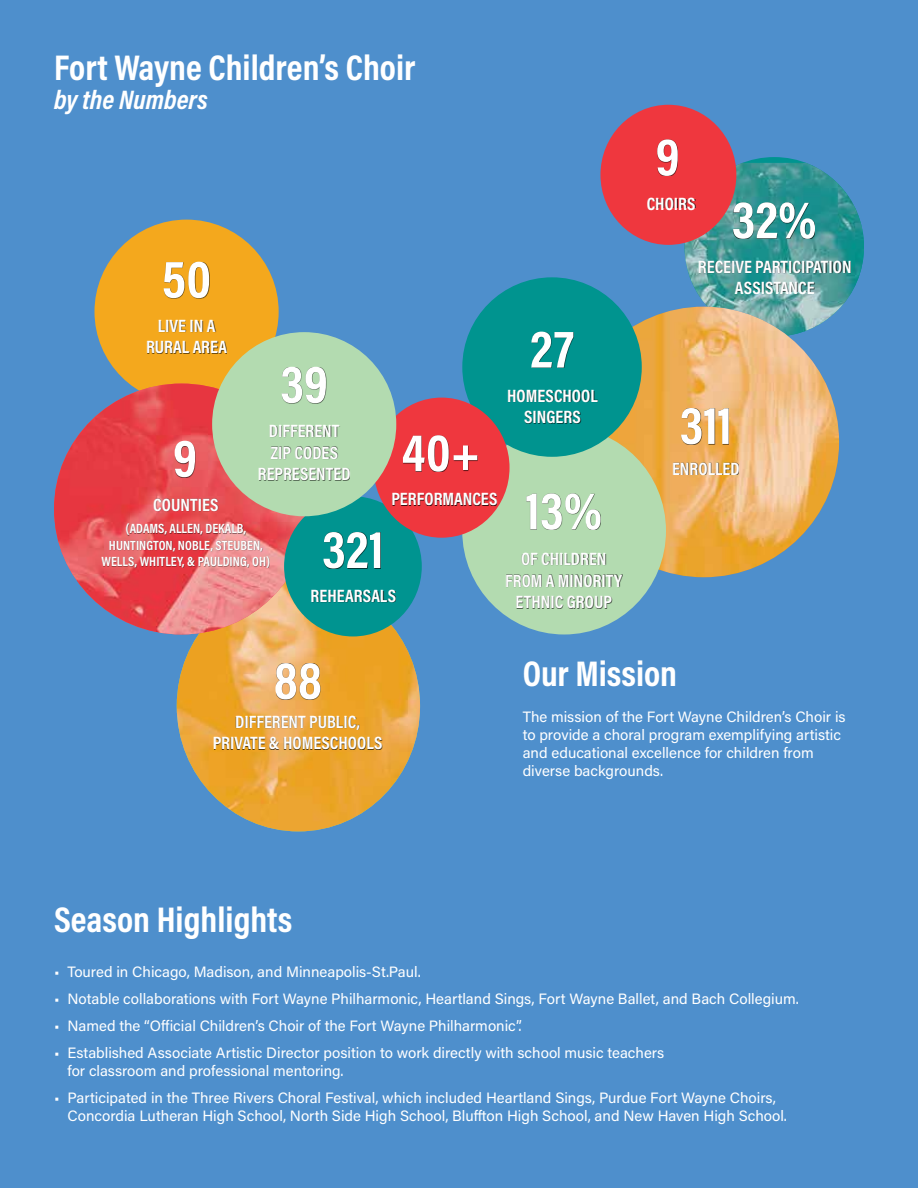
<style>
.page{position:relative;width:918px;height:1188px;background:#fff}
.page>*{position:absolute;margin:0;border:0;box-sizing:border-box;transform-origin:0 0}
.t1{font:700 54px "Acumin Pro Cond";letter-spacing:.005em;color:#fff}
.t2{font:700 36px "Acumin Pro Cond";color:#fff}
.t3{font:italic 700 27px "Acumin Pro Cond";color:#fff}
.t4{font:700 18px/21.6px "Acumin Pro Cond";color:#fff;text-align:center}
.t5{font:15px/18px "Acumin Pro";color:#fff}
.t6{font:700 13.5px/16.2px "Acumin Pro Cond";color:#fff;text-align:center}
</style>
<div class="page">
<div style="left:2px;top:0;width:916px;height:1188px;background:#4e8fcc"></div>
<svg style="left:0;top:0;width:191px;height:1188px"></svg>
<img style="left:685px;top:163px;width:179px;height:174px">
<div style="left:733px;top:202px;width:82px;height:37px;background:#000;opacity:.75"></div>
<div style="left:699px;top:262px;width:152px;height:30px;background:#000;opacity:.75"></div>
<div style="left:95px;top:220px;width:184px;height:184px;background:#f4a81d;border-radius:50%"></div>
<div style="left:164px;top:262px;width:45px;height:36px;background:#000;opacity:.75"></div>
<div style="left:147px;top:321px;width:80px;height:33px;background:#000;opacity:.75"></div>
<img style="left:568px;top:307px;width:271px;height:270px;border-radius:135px">
<div style="left:681px;top:408px;width:48px;height:37px;background:#000;opacity:.75"></div>
<div style="left:673px;top:462px;width:66px;height:13px;background:#000;opacity:.75"></div>
<div style="left:462px;top:427px;width:204px;height:207px;background:#b3dbb0;border-radius:50%"></div>
<div style="left:527px;top:494px;width:74px;height:36px;background:#000;opacity:.75"></div>
<div style="left:506px;top:554px;width:117px;height:55px;background:#000;opacity:.75"></div>
<div style="left:462px;top:277px;width:180px;height:180px;background:#00948f;border-radius:50%"></div>
<div style="left:532px;top:332px;width:42px;height:36px;background:#000;opacity:.75"></div>
<div style="left:508px;top:391px;width:90px;height:33px;background:#000;opacity:.75"></div>
<img style="left:177px;top:585px;width:243px;height:246px">
<div style="left:276px;top:663px;width:45px;height:37px;background:#000;opacity:.75"></div>
<div style="left:214px;top:717px;width:168px;height:33px;background:#000;opacity:.75"></div>
<img style="left:54px;top:384px;width:255px;height:250px">
<div style="left:175px;top:441px;width:20px;height:36px;background:#000;opacity:.75"></div>
<div style="left:102px;top:499px;width:168px;height:69px;background:#000;opacity:.5"></div>
<div style="left:284px;top:496px;width:138px;height:140px;background:#009490;border-radius:50%"></div>
<div style="left:324px;top:532px;width:57px;height:37px;background:#000;opacity:.75"></div>
<div style="left:312px;top:591px;width:84px;height:12px;background:#000;opacity:.75"></div>
<div style="left:374px;top:398px;width:136px;height:140px;background:#ef373e;border-radius:50%"></div>
<div style="left:403px;top:435px;width:75px;height:37px;background:#000;opacity:.75"></div>
<div style="left:393px;top:495px;width:104px;height:11px;background:#000;opacity:.75"></div>
<div style="left:600px;top:105px;width:136px;height:140px;background:#ef373e;border-radius:50%"></div>
<div style="left:657px;top:140px;width:21px;height:36px;background:#000;opacity:.75"></div>
<div style="left:648px;top:199px;width:47px;height:9px;background:#000;opacity:.75"></div>
<div style="left:212px;top:332px;width:184px;height:184px;background:#b3dbb0;border-radius:50%"></div>
<div style="left:282px;top:367px;width:44px;height:36px;background:#000;opacity:.75"></div>
<div style="left:259px;top:426px;width:91px;height:54px;background:#000;opacity:.75"></div>
<h2 class="t2" style="left:54px;top:44px;width:363px">Fort Wayne Children’s Choir</h2>
<h3 class="t3" style="left:54px;top:82px;width:155px">by the Numbers</h3>
<h1 class="t1" style="left:162px;top:243px;width:51px">50</h1>
<p class="t4" style="left:146px;top:314px;width:83px">LIVE IN A<br>RURAL AREA</p>
<h1 class="t1" style="left:280px;top:348px;width:49px">39</h1>
<p class="t4" style="left:258px;top:419px;width:94px">DIFFERENT<br>ZIP CODES<br>REPRESENTED</p>
<h1 class="t1" style="left:402px;top:417px;width:80px">40+</h1>
<p class="t4" style="left:391px;top:488px;width:108px">PERFORMANCES</p>
<h1 class="t1" style="left:173px;top:422px;width:26px">9</h1>
<p class="t4" style="left:153px;top:493px;width:67px">COUNTIES</p>
<p class="t6" style="left:101px;top:520px;width:170px">(ADAMS, ALLEN, DEKALB,<br>HUNTINGTON, NOBLE, STEUBEN,<br>WELLS, WHITLEY, &amp; PAULDING, OH)</p>
<h1 class="t1" style="left:322px;top:514px;width:63px">321</h1>
<p class="t4" style="left:311px;top:585px;width:87px">REHEARSALS</p>
<h1 class="t1" style="left:530px;top:313px;width:45px">27</h1>
<p class="t4" style="left:507px;top:384px;width:92px">HOMESCHOOL<br>SINGERS</p>
<h1 class="t1" style="left:525px;top:475px;width:79px">13%</h1>
<p class="t4" style="left:505px;top:548px;width:119px">OF CHILDREN<br>FROM A MINORITY<br>ETHNIC GROUP</p>
<h1 class="t1" style="left:656px;top:121px;width:26px">9</h1>
<p class="t4" style="left:647px;top:192px;width:50px">CHOIRS</p>
<h1 class="t1" style="left:732px;top:184px;width:86px">32%</h1>
<p class="t4" style="left:698px;top:255px;width:155px">RECEIVE PARTICIPATION</p>
<p class="t4" style="left:735px;top:277px;width:81px">ASSISTANCE</p>
<h1 class="t1" style="left:680px;top:390px;width:54px">311</h1>
<p class="t4" style="left:672px;top:457px;width:69px">ENROLLED</p>
<h1 class="t1" style="left:274px;top:645px;width:50px">88</h1>
<p class="t4" style="left:213px;top:710px;width:171px">DIFFERENT PUBLIC,<br>PRIVATE &amp; HOMESCHOOLS</p>
<h2 class="t2" style="left:523px;top:650px;width:156px">Our Mission</h2>
<p class="t5" style="left:523px;top:707px;width:324px">The mission of the Fort Wayne Children’s Choir is to provide a choral program exemplifying artistic and educational excellence for children from diverse backgrounds.</p>
<h2 class="t2" style="left:54px;top:896px;width:240px">Season Highlights</h2>
<p class="t5" style="left:54px;top:962px;width:368px">• Toured in Chicago, Madison, and Minneapolis-St.Paul.</p>
<p class="t5" style="left:54px;top:989px;width:746px">• Notable collaborations with Fort Wayne Philharmonic, Heartland Sings, Fort Wayne Ballet, and Bach Collegium.</p>
<p class="t5" style="left:54px;top:1016px;width:469px">• Named the “Official Children’s Choir of the Fort Wayne Philharmonic”.</p>
<p class="t5" style="left:68px;top:1043px;width:598px;text-indent:-13px">• Established Associate Artistic Director position to work directly with school music teachers for classroom and professional mentoring.</p>
<p class="t5" style="left:68px;top:1088px;width:721px;text-indent:-14px">• Participated in the Three Rivers Choral Festival, which included Heartland Sings, Purdue Fort Wayne Choirs,<br>Concordia Lutheran High School, North Side High School, Bluffton High School, and New Haven High School.</p>
</div>
